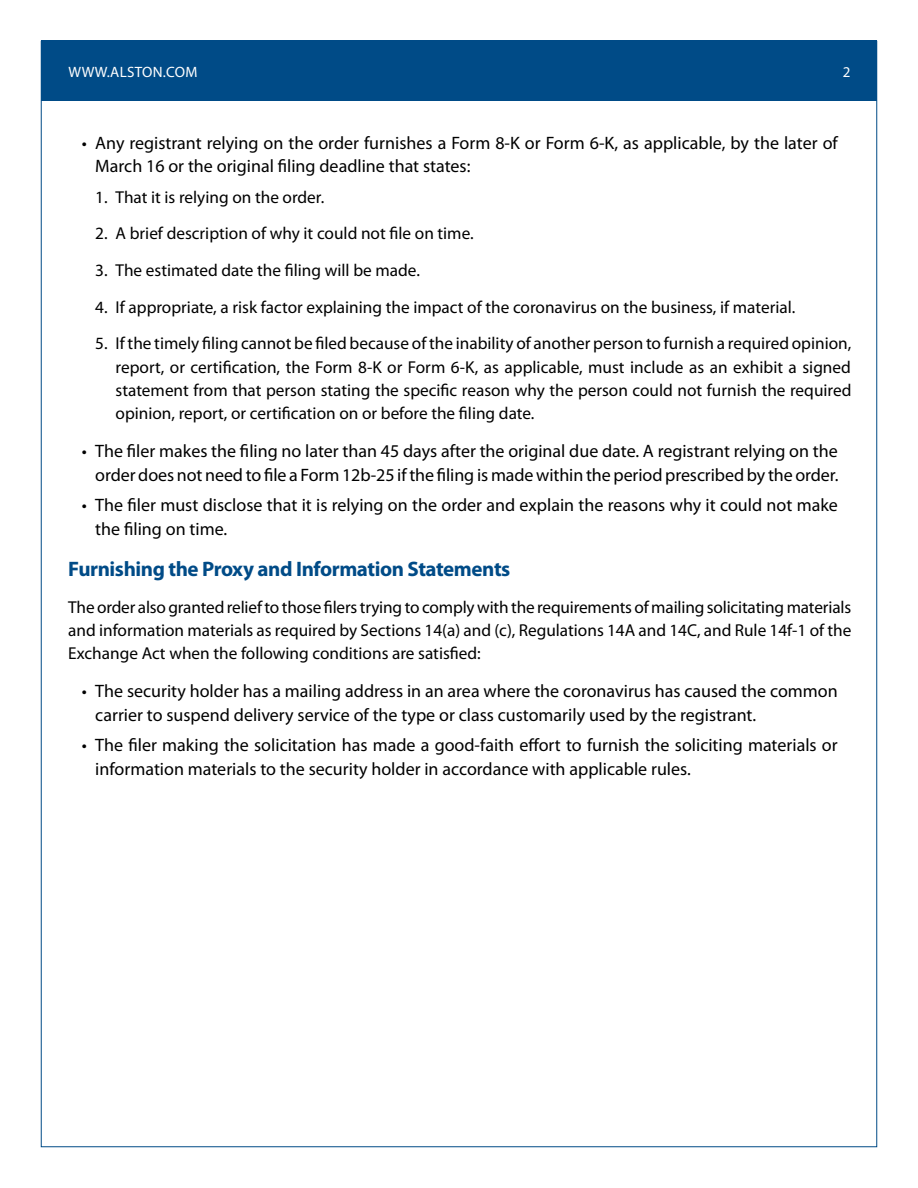
<style>
.page{position:relative;width:918px;height:1188px;background:#fff}
.page>*{position:absolute;margin:0;border:0;box-sizing:border-box;transform-origin:0 0}
.t1{font:700 21px "Myriad Pro";letter-spacing:-.02em;color:#004b87}
.t2{font:18px/24px "Myriad Pro";color:#000}
.t3{font:17.25px/23.2px "Myriad Pro";color:#000;text-align:justify}
.t4{font:15px "Myriad Pro";letter-spacing:.02em;color:#fff}
</style>
<div class="page">
<div style="left:41px;top:40px;width:835px;height:61px;background:#004b87"></div>
<p class="t4" style="left:68px;top:62px;width:130px">WWW.ALSTON.COM</p>
<p class="t4" style="left:843px;top:62px;width:9px">2</p>
<p class="t2" style="left:95px;top:130px;width:744px;text-indent:-14px">• Any registrant relying on the order furnishes a Form 8-K or Form 6-K, as applicable, by the later of<br>March 16 or the original filing deadline that states:</p>
<p class="t3" style="left:95px;top:185px;width:230px">1. That it is relying on the order.</p>
<p class="t3" style="left:95px;top:222px;width:380px">2. A brief description of why it could not file on time.</p>
<p class="t3" style="left:95px;top:258px;width:326px">3. The estimated date the filing will be made.</p>
<p class="t3" style="left:95px;top:295px;width:701px">4. If appropriate, a risk factor explaining the impact of the coronavirus on the business, if material.</p>
<p class="t3" style="left:116px;top:332px;width:737px;text-indent:-20px">5. If the timely filing cannot be filed because of the inability of another person to furnish a required opinion, report, or certification, the Form 8-K or Form 6-K, as applicable, must include as an exhibit a signed statement from that person stating the specific reason why the person could not furnish the required opinion, report, or certification on or before the filing date.</p>
<p class="t2" style="left:82px;top:438px;width:758px;text-align:right">• The filer makes the filing no later than 45 days after the original due date. A registrant relying on the order does not need to file a Form 12b-25 if the filing is made within the period prescribed by the order.</p>
<p class="t2" style="left:95px;top:493px;width:744px;text-indent:-14px">• The filer must disclose that it is relying on the order and explain the reasons why it could not make the filing on time.</p>
<p class="t1" style="left:68px;top:555px;width:444px">Furnishing the Proxy and Information Statements</p>
<p class="t3" style="left:68px;top:595px;width:785px">The order also granted relief to those filers trying to comply with the requirements of mailing solicitating materials and information materials as required by Sections 14(a) and (c), Regulations 14A and 14C, and Rule 14f-1 of the Exchange Act when the following conditions are satisfied:</p>
<p class="t2" style="left:95px;top:678px;width:744px;text-indent:-14px">• The security holder has a mailing address in an area where the coronavirus has caused the common carrier to suspend delivery service of the type or class customarily used by the registrant.</p>
<p class="t2" style="left:95px;top:733px;width:744px;text-indent:-14px">• The filer making the solicitation has made a good-faith effort to furnish the soliciting materials or information materials to the security holder in accordance with applicable rules.</p>
</div>
